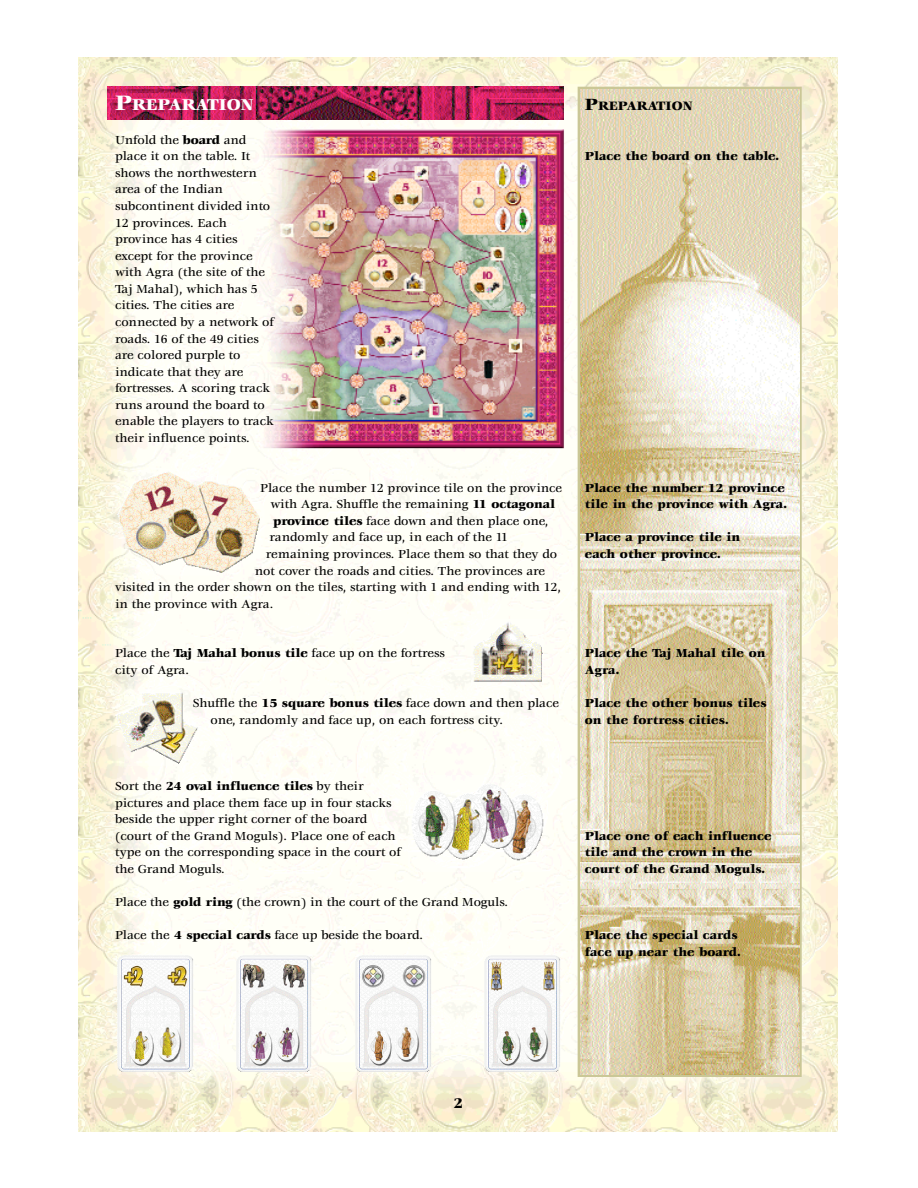
<style>
.page{position:relative;width:918px;height:1188px;background:#fff}
.page>*{position:absolute;margin:0;border:0;box-sizing:border-box;transform-origin:0 0}
.t1{font:900 17.25px "Veljovic";color:#fff}
.t2{font:900 15.3px "Veljovic";color:#000}
.t3{font:900 13.35px "Veljovic";color:#000}
.t4{font:500 12.75px/16.6px "Veljovic";letter-spacing:-.005em;color:#000}
.t5{font:900 12.75px/16.6px "Veljovic";color:#000}
.s1{font-size:22.95px}
.s2{font-weight:900}
.s3{font-size:17.85px}
</style>
<div class="page">
<img style="left:79px;top:58px;width:759px;height:1073px">
<div style="left:578px;top:87px;width:224px;height:990px;border:3px solid #cac796"></div>
<img style="left:580px;top:89px;width:219px;height:985px">
<img style="left:118px;top:954px;width:76px;height:120px">
<img style="left:236px;top:954px;width:76px;height:120px">
<img style="left:356px;top:954px;width:76px;height:120px">
<img style="left:485px;top:954px;width:76px;height:120px">
<img style="left:108px;top:87px;width:455px;height:33px">
<img style="left:408px;top:775px;width:138px;height:96px">
<img style="left:115px;top:689px;width:86px;height:77px">
<img style="left:471px;top:619px;width:73px;height:65px">
<img style="left:115px;top:467px;width:150px;height:109px">
<h1 class="t1" style="left:115px;top:98px;width:140px"><span class="s1">P</span>REPARATION</h1>
<p class="t4" style="left:115px;top:132px;width:160px">Unfold the <span class="s2">board</span> and place it on the table. It shows the northwestern area of the Indian subcontinent divided into<br>12 provinces. Each province has 4 cities except for the province with Agra (the site of the<br>Taj Mahal), which has 5 cities. The cities are connected by a network of roads. 16 of the 49 cities are colored purple to indicate that they are fortresses. A scoring track runs around the board to enable the players to track their influence points.</p>
<p class="t4" style="left:260px;top:480px;width:304px">Place the number 12 province tile on the province</p>
<p class="t4" style="left:270px;top:497px;width:286px">with Agra. Shuffle the remaining <span class="s2">11 octagonal</span></p>
<p class="t4" style="left:273px;top:513px;width:277px"><span class="s2">province tiles</span> face down and then place one,</p>
<p class="t4" style="left:270px;top:530px;width:240px">randomly and face up, in each of the 11</p>
<p class="t4" style="left:266px;top:547px;width:293px">remaining provinces. Place them so that they do</p>
<p class="t4" style="left:255px;top:563px;width:292px">not cover the roads and cities. The provinces are</p>
<p class="t4" style="left:115px;top:580px;width:447px">visited in the order shown on the tiles, starting with 1 and ending with 12,</p>
<p class="t4" style="left:115px;top:596px;width:160px">in the province with Agra.</p>
<p class="t4" style="left:115px;top:646px;width:331px">Place the <span class="s2">Taj Mahal bonus tile</span> face up on the fortress city of Agra.</p>
<p class="t4" style="left:210px;top:696px;width:350px;text-indent:-18px">Shuffle the <span class="s2">15 square bonus tiles</span> face down and then place one, randomly and face up, on each fortress city.</p>
<p class="t4" style="left:115px;top:779px;width:288px">Sort the <span class="s2">24 oval influence tiles</span> by their pictures and place them face up in four stacks beside the upper right corner of the board (court of the Grand Moguls). Place one of each type on the corresponding space in the court of the Grand Moguls.</p>
<p class="t4" style="left:115px;top:895px;width:394px">Place the <span class="s2">gold ring</span> (the crown) in the court of the Grand Moguls.</p>
<p class="t4" style="left:115px;top:928px;width:309px">Place the <span class="s2">4 special cards</span> face up beside the board.</p>
<p class="t3" style="left:585px;top:101px;width:109px"><span class="s3">P</span>REPARATION</p>
<p class="t5" style="left:585px;top:149px;width:196px">Place the board on the table.</p>
<p class="t5" style="left:585px;top:480px;width:204px">Place the number 12 province tile in the province with Agra.</p>
<p class="t5" style="left:585px;top:530px;width:157px">Place a province tile in each other province.</p>
<p class="t5" style="left:585px;top:646px;width:182px">Place the Taj Mahal tile on<br>Agra.</p>
<p class="t5" style="left:585px;top:696px;width:183px">Place the other bonus tiles on the fortress cities.</p>
<p class="t5" style="left:585px;top:828px;width:188px">Place one of each influence tile and the crown in the court of the Grand Moguls.</p>
<p class="t5" style="left:585px;top:928px;width:158px">Place the special cards face up near the board.</p>
<p class="t2" style="left:454px;top:1097px;width:11px">2</p>
</div>
